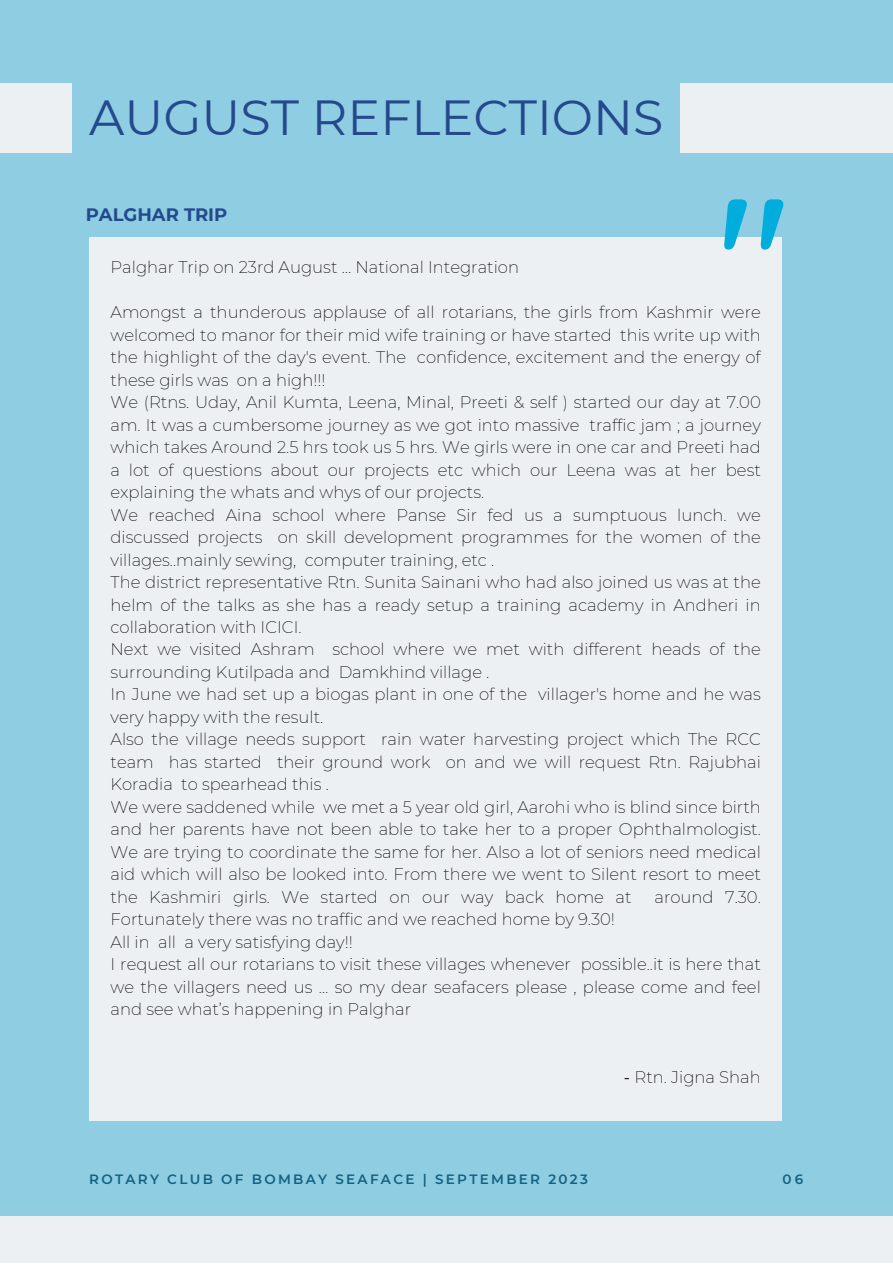
<style>
.page{position:relative;width:893px;height:1264px;background:#fff}
.page>*{position:absolute;margin:0;border:0;box-sizing:border-box;transform-origin:0 0}
.t1{font:500 176.25px "Quicksand";color:#00addd}
.t2{font:49.2px "Montserrat";color:#24498c}
.t3{font:700 18px "Montserrat";color:#24498c}
.t4{font:200 16.5px/22.5px "Montserrat";color:#000}
.t5{font:600 13.5px "Montserrat";letter-spacing:.17em;color:#156182}
.s1{font-weight:400}
</style>
<div class="page">
<div style="left:0;top:0;width:892px;height:1262px;background:#8ecde2"></div>
<div style="left:0;top:1216px;width:892px;height:46px;background:#edf0f2"></div>
<div style="left:89px;top:237px;width:693px;height:884px;background:#edf0f2"></div>
<div style="left:0;top:84px;width:71px;height:69px;background:#edf0f2"></div>
<div style="left:680px;top:84px;width:212px;height:69px;background:#edf0f2"></div>
<h2 class="t2" style="left:89px;top:87px;width:575px">AUGUST REFLECTIONS</h2>
<p class="t3" style="left:86px;top:204px;width:143px">PALGHAR TRIP</p>
<h1 class="t1" style="left:717px;top:146px;width:74px">"</h1>
<p class="t4" style="left:110px;top:256px;width:410px">Palghar Trip on 23rd August … National Integration</p>
<p class="t4" style="left:110px;top:301px;width:651px">Amongst a thunderous applause of all rotarians, the girls from Kashmir were welcomed to manor for their mid wife training or have started this write up with the highlight of the day's event. The confidence, excitement and the energy of these girls was on a high!!!<br>We (Rtns. Uday, Anil Kumta, Leena, Minal, Preeti &amp; self ) started our day at 7.00 am. It was a cumbersome journey as we got into massive traffic jam ; a journey which takes Around 2.5 hrs took us 5 hrs. We girls were in one car and Preeti had a lot of questions about our projects etc which our Leena was at her best explaining the whats and whys of our projects.<br>We reached Aina school where Panse Sir fed us a sumptuous lunch. we discussed projects on skill development programmes for the women of the villages..mainly sewing, computer training, etc .<br>The district representative Rtn. Sunita Sainani who had also joined us was at the helm of the talks as she has a ready setup a training academy in Andheri in collaboration with ICICI.<br>Next we visited Ashram school where we met with different heads of the surrounding Kutilpada and Damkhind village .<br>In June we had set up a biogas plant in one of the villager's home and he was very happy with the result.<br>Also the village needs support rain water harvesting project which The RCC team has started their ground work on and we will request Rtn. Rajubhai Koradia to spearhead this .<br>We were saddened while we met a 5 year old girl, Aarohi who is blind since birth and her parents have not been able to take her to a proper Ophthalmologist.<br>We are trying to coordinate the same for her. Also a lot of seniors need medical aid which will also be looked into. From there we went to Silent resort to meet the Kashmiri girls. We started on our way back home at</p>
<p class="t4" style="left:654px;top:885px;width:108px">around 7.30.</p>
<p class="t4" style="left:110px;top:908px;width:651px">Fortunately there was no traffic and we reached home by 9.30!<br>All in all a very satisfying day!!<br>I request all our rotarians to visit these villages whenever possible..it is here that we the villagers need us … so my dear seafacers please , please come and feel and see what’s happening in Palghar</p>
<p class="t5" style="left:89px;top:1171px;width:500px">ROTARY CLUB OF BOMBAY SEAFACE | SEPTEMBER 2023</p>
<p class="t4" style="left:624px;top:1065px;width:138px"><span class="s1">-</span> Rtn. Jigna Shah</p>
<p class="t5" style="left:782px;top:1171px;width:22px">06</p>
</div>
